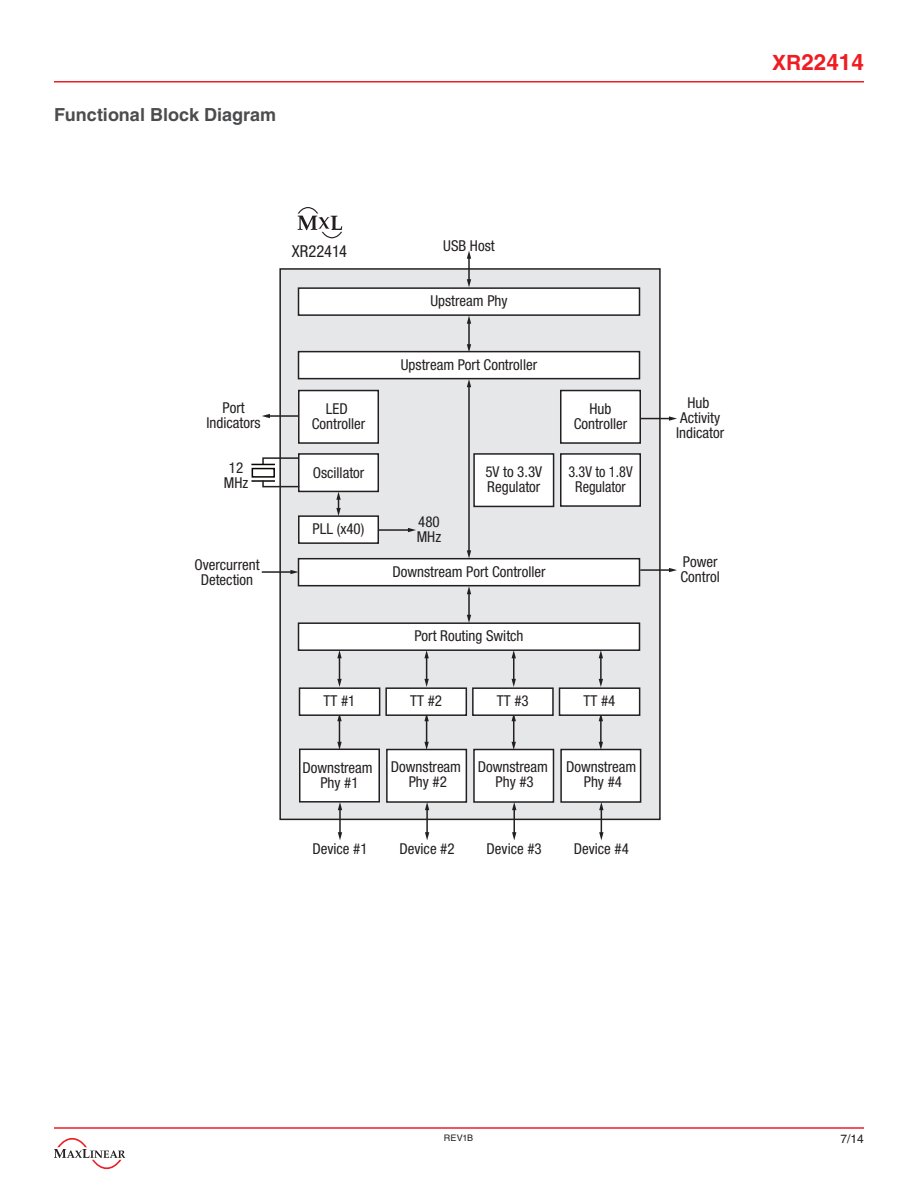
<style>
.page{position:relative;width:918px;height:1188px;background:#fff}
.page>*{position:absolute;margin:0;border:0;box-sizing:border-box;transform-origin:0 0}
.t1{font:700 22.5px "Helvetica LT Std";color:#ee1d23}
.Heading{font:700 18px "Helvetica LT Std";color:#4b4c4d}
.t2{font:condensed 16.5px "Helvetica Neue LT Std";color:#231f20}
.t3{font:condensed 15px/15px "Helvetica Neue LT Std";color:#231f20;text-align:center}
.t4{font:condensed 15px/15px "Helvetica Neue LT Std";color:#231f20;text-align:center;scale:.95 1}
.t5{font:12px "Helvetica LT Std";color:#231f20}
.t6{font:9px "Helvetica LT Std";color:#231f20}
.s1{font-size:21px}
</style>
<div class="page">
<hr style="left:54px;top:1127px;width:810px;height:2px;background:#ee1d23">
<hr style="left:54px;top:81px;width:810px;height:1px;background:#ee1d23">
<svg style="left:54px;top:1138px;width:71px;height:32px"></svg>
<div style="left:280px;top:269px;width:380px;height:550px;background:#e6e7e9"></div>
<div style="left:279px;top:268px;width:382px;height:552px;border:2px solid #231f20"></div>
<div style="left:300px;top:749px;width:79px;height:53px;background:#fff"></div>
<div style="left:299px;top:749px;width:81px;height:54px;border:2px solid #231f20"></div>
<div style="left:387px;top:750px;width:79px;height:52px;background:#fff"></div>
<div style="left:386px;top:749px;width:81px;height:54px;border:2px solid #231f20"></div>
<div style="left:474px;top:750px;width:79px;height:52px;background:#fff"></div>
<div style="left:473px;top:749px;width:81px;height:54px;border:2px solid #231f20"></div>
<svg style="left:337px;top:716px;width:5px;height:34px"></svg>
<svg style="left:424px;top:716px;width:5px;height:34px"></svg>
<svg style="left:512px;top:716px;width:4px;height:34px"></svg>
<hr style="left:600px;top:720px;width:2px;height:23px;background:#231f20">
<svg style="left:599px;top:742px;width:4px;height:7px"></svg>
<svg style="left:599px;top:716px;width:4px;height:5px"></svg>
<div style="left:561px;top:750px;width:80px;height:52px;background:#fff"></div>
<div style="left:560px;top:749px;width:81px;height:54px;border:2px solid #231f20"></div>
<hr style="left:339px;top:809px;width:2px;height:25px;background:#231f20">
<svg style="left:338px;top:832px;width:4px;height:8px"></svg>
<svg style="left:338px;top:802px;width:4px;height:8px"></svg>
<hr style="left:426px;top:809px;width:2px;height:25px;background:#231f20">
<svg style="left:425px;top:832px;width:4px;height:8px"></svg>
<svg style="left:425px;top:802px;width:4px;height:8px"></svg>
<hr style="left:513px;top:809px;width:2px;height:25px;background:#231f20">
<svg style="left:512px;top:832px;width:4px;height:8px"></svg>
<svg style="left:512px;top:802px;width:4px;height:8px"></svg>
<svg style="left:599px;top:802px;width:5px;height:38px"></svg>
<div style="left:300px;top:688px;width:80px;height:27px;background:#fff"></div>
<div style="left:299px;top:687px;width:81px;height:29px;border:2px solid #231f20"></div>
<div style="left:299px;top:623px;width:341px;height:27px;background:#fff"></div>
<div style="left:298px;top:622px;width:342px;height:29px;border:2px solid #231f20"></div>
<div style="left:299px;top:559px;width:341px;height:27px;background:#fff"></div>
<div style="left:298px;top:558px;width:342px;height:28px;border:2px solid #231f20"></div>
<hr style="left:468px;top:593px;width:2px;height:23px;background:#231f20">
<svg style="left:467px;top:615px;width:4px;height:8px"></svg>
<svg style="left:467px;top:586px;width:4px;height:8px"></svg>
<div style="left:299px;top:288px;width:341px;height:27px;background:#fff"></div>
<div style="left:298px;top:287px;width:342px;height:29px;border:2px solid #231f20"></div>
<hr style="left:468px;top:322px;width:2px;height:24px;background:#231f20">
<svg style="left:467px;top:344px;width:4px;height:7px"></svg>
<svg style="left:467px;top:316px;width:4px;height:8px"></svg>
<hr style="left:468px;top:257px;width:2px;height:24px;background:#231f20">
<svg style="left:467px;top:279px;width:4px;height:8px"></svg>
<svg style="left:467px;top:251px;width:4px;height:8px"></svg>
<hr style="left:262px;top:571px;width:30px;height:2px;background:#231f20">
<svg style="left:290px;top:570px;width:9px;height:4px"></svg>
<div style="left:299px;top:352px;width:341px;height:27px;background:#fff"></div>
<div style="left:298px;top:351px;width:342px;height:28px;border:2px solid #231f20"></div>
<hr style="left:468px;top:386px;width:2px;height:166px;background:#231f20">
<svg style="left:467px;top:550px;width:4px;height:8px"></svg>
<svg style="left:467px;top:379px;width:4px;height:8px"></svg>
<hr style="left:268px;top:415px;width:31px;height:2px;background:#231f20">
<svg style="left:262px;top:414px;width:8px;height:4px"></svg>
<hr style="left:640px;top:569px;width:30px;height:2px;background:#231f20">
<svg style="left:669px;top:568px;width:8px;height:4px"></svg>
<hr style="left:640px;top:418px;width:30px;height:1px;background:#231f20">
<svg style="left:669px;top:416px;width:8px;height:5px"></svg>
<div style="left:561px;top:391px;width:79px;height:52px;background:#fff"></div>
<div style="left:560px;top:390px;width:81px;height:54px;border:2px solid #231f20"></div>
<div style="left:561px;top:454px;width:79px;height:52px;background:#fff"></div>
<div style="left:560px;top:453px;width:81px;height:54px;border:2px solid #231f20"></div>
<div style="left:299px;top:391px;width:79px;height:52px;background:#fff"></div>
<div style="left:298px;top:390px;width:81px;height:54px;border:2px solid #231f20"></div>
<div style="left:299px;top:454px;width:79px;height:37px;background:#fff"></div>
<div style="left:298px;top:453px;width:81px;height:39px;border:2px solid #231f20"></div>
<div style="left:299px;top:516px;width:79px;height:27px;background:#fff"></div>
<div style="left:298px;top:515px;width:81px;height:29px;border:2px solid #231f20"></div>
<hr style="left:378px;top:529px;width:31px;height:2px;background:#231f20">
<svg style="left:408px;top:528px;width:8px;height:4px"></svg>
<div style="left:474px;top:454px;width:80px;height:52px;background:#fff"></div>
<div style="left:473px;top:453px;width:81px;height:54px;border:2px solid #231f20"></div>
<svg style="left:336px;top:492px;width:5px;height:24px"></svg>
<svg style="left:251px;top:457px;width:49px;height:9px"></svg>
<hr style="left:251px;top:480px;width:24px;height:2px;background:#050504">
<div style="left:252px;top:468px;width:23px;height:10px;border:2px solid #050504"></div>
<svg style="left:262px;top:479px;width:39px;height:9px"></svg>
<svg style="left:337px;top:650px;width:5px;height:37px"></svg>
<svg style="left:424px;top:650px;width:5px;height:37px"></svg>
<svg style="left:512px;top:650px;width:4px;height:37px"></svg>
<hr style="left:600px;top:657px;width:2px;height:23px;background:#231f20">
<svg style="left:599px;top:679px;width:4px;height:8px"></svg>
<svg style="left:599px;top:650px;width:4px;height:8px"></svg>
<div style="left:386px;top:688px;width:80px;height:27px;background:#fff"></div>
<div style="left:385px;top:687px;width:82px;height:29px;border:2px solid #231f20"></div>
<div style="left:473px;top:688px;width:80px;height:27px;background:#fff"></div>
<div style="left:472px;top:687px;width:82px;height:29px;border:2px solid #231f20"></div>
<div style="left:560px;top:688px;width:80px;height:27px;background:#fff"></div>
<div style="left:559px;top:687px;width:81px;height:29px;border:2px solid #231f20"></div>
<svg style="left:298px;top:207px;width:44px;height:31px"></svg>
<p class="Heading" style="left:54px;top:104px;width:224px">Functional Block Diagram</p>
<p class="t3" style="left:207px;top:400px;width:56px">Port<br>Indicators</p>
<p class="t3" style="left:224px;top:460px;width:26px">12<br>MHz</p>
<p class="t2" style="left:292px;top:242px;width:57px">XR22414</p>
<p class="t3" style="left:443px;top:238px;width:53px">USB Host</p>
<p class="t3" style="left:430px;top:293px;width:79px">Upstream Phy</p>
<p class="t3" style="left:312px;top:401px;width:55px">LED<br>Controller</p>
<p class="t3" style="left:313px;top:465px;width:53px">Oscillator</p>
<p class="t3" style="left:313px;top:521px;width:53px">PLL (x40)</p>
<p class="t3" style="left:401px;top:357px;width:138px">Upstream Port Controller</p>
<p class="t3" style="left:417px;top:514px;width:26px;text-align:left">480<br>MHz</p>
<p class="t3" style="left:485px;top:464px;width:58px;text-align:left">5V to 3.3V<br>Regulator</p>
<p class="t3" style="left:574px;top:401px;width:55px">Hub<br>Controller</p>
<p class="t4" style="left:568px;top:464px;width:69px">3.3V to 1.8V<br>Regulator</p>
<p class="t3" style="left:676px;top:395px;width:50px">Hub<br>Activity<br>Indicator</p>
<p class="t3" style="left:194px;top:557px;width:67px">Overcurrent<br>Detection</p>
<p class="t3" style="left:681px;top:554px;width:41px;text-align:left">Power<br>Control</p>
<p class="t3" style="left:392px;top:564px;width:155px">Downstream Port Controller</p>
<p class="t3" style="left:324px;top:693px;width:33px">TT #1</p>
<p class="t3" style="left:414px;top:628px;width:111px">Port Routing Switch</p>
<p class="t3" style="left:410px;top:693px;width:33px">TT #2</p>
<p class="t3" style="left:497px;top:693px;width:33px">TT #3</p>
<p class="t3" style="left:584px;top:693px;width:33px">TT #4</p>
<p class="t3" style="left:303px;top:760px;width:72px">Downstream<br>Phy #1</p>
<p class="t3" style="left:391px;top:759px;width:72px">Downstream<br>Phy #2</p>
<p class="t3" style="left:478px;top:760px;width:72px">Downstream<br>Phy #3</p>
<p class="t3" style="left:566px;top:759px;width:72px">Downstream<br>Phy #4</p>
<p class="t3" style="left:312px;top:841px;width:57px">Device #1</p>
<p class="t3" style="left:400px;top:841px;width:57px">Device #2</p>
<p class="t3" style="left:487px;top:841px;width:57px">Device #3</p>
<p class="t3" style="left:574px;top:841px;width:57px">Device #4</p>
<h1 class="t1" style="left:772px;top:49px;width:93px"><span class="s1">XR</span>22414</h1>
<p class="t6" style="left:444px;top:1133px;width:31px">REV1B</p>
<p class="t5" style="left:841px;top:1132px;width:25px">7/14</p>
</div>
